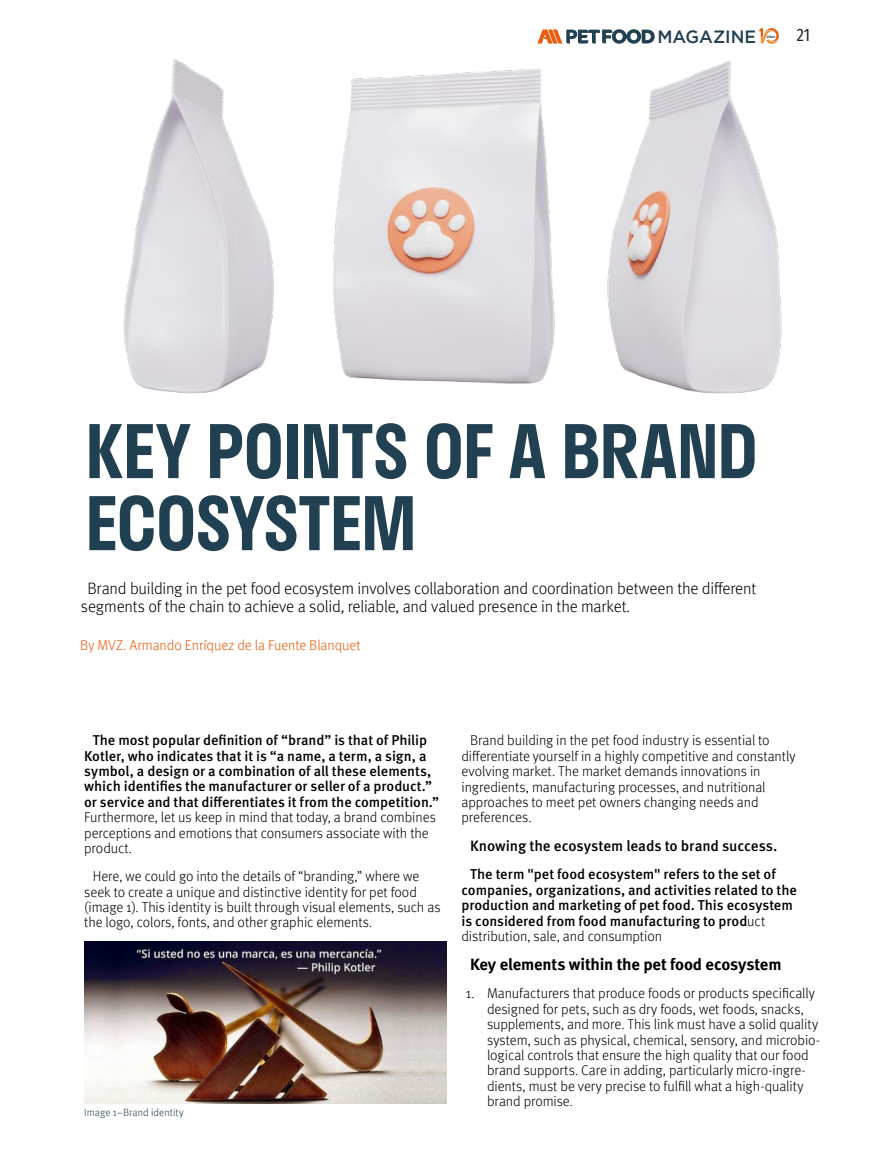
<style>
.page{position:relative;width:872px;height:1170px;background:#fff}
.page>*{position:absolute;margin:0;border:0;box-sizing:border-box;transform-origin:0 0}
.t1{font:600 72px/72px "Stratos";letter-spacing:-.01em;color:#214051}
.t2{font:18px "Fira Sans Compressed";color:#231e1e}
.t3{font:500 17.7px "Gotham";color:#214051}
.t4{font:300 16.5px/18px "Meta Pro";letter-spacing:-.015em;color:#000}
.t5{font:700 16.5px "Meta Pro";letter-spacing:-.01em;color:#000}
.t6{font:500 15px "Meta Pro";letter-spacing:-.005em;color:#000}
.t7{font:300 14.25px/15.5px "Meta Pro";letter-spacing:-.005em;color:#000}
.t8{font:500 14.25px/15.5px "Meta Pro";letter-spacing:-.005em;color:#000}
.t9{font:300 14.25px "Meta Pro";letter-spacing:-.005em;color:#ea5b0b}
.t10{font:300 10.5px "Meta Pro";letter-spacing:.005em;color:#214051}
.t11{font:italic 600 3.75px "Fira Sans";color:#214051}
.s1{font-weight:300}
</style>
<div class="page">
<svg style="left:758px;top:28px;width:21px;height:16px"></svg>
<svg style="left:537px;top:29px;width:117px;height:15px"></svg>
<img style="left:123px;top:58px;width:659px;height:336px">
<img style="left:84px;top:941px;width:362px;height:162px">
<p class="t3" style="left:657px;top:26px;width:100px">MAGAZINE</p>
<p class="t11" style="left:767px;top:33px;width:10px">Años</p>
<p class="t2" style="left:797px;top:21px;width:15px">21</p>
<h1 class="t1" style="left:85px;top:413px;width:674px">KEY POINTS OF A BRAND<br>ECOSYSTEM</h1>
<p class="t4" style="left:81px;top:578px;width:676px;text-indent:6px">Brand building in the pet food ecosystem involves collaboration and coordination between the different segments of the chain to achieve a solid, reliable, and valued presence in the market.</p>
<p class="t9" style="left:80px;top:635px;width:282px">By MVZ. Armando Enríquez de la Fuente Blanquet</p>
<p class="t8" style="left:84px;top:731px;width:356px;text-indent:9px">The most popular definition of “brand” is that of Philip Kotler, who indicates that it is “a name, a term, a sign, a symbol, a design or a combination of all these elements, which identifies the manufacturer or seller of a product.” or service and that differentiates it from the competition.”</p>
<p class="t7" style="left:84px;top:808px;width:353px">Furthermore, let us keep in mind that today, a brand combines perceptions and emotions that consumers associate with the product.</p>
<p class="t7" style="left:84px;top:867px;width:358px;text-indent:9px">Here, we could go into the details of “branding,” where we seek to create a unique and distinctive identity for pet food (image 1). This identity is built through visual elements, such as the logo, colors, fonts, and other graphic elements.</p>
<p class="t10" style="left:84px;top:1104px;width:101px">Image 1–Brand identity</p>
<p class="t7" style="left:461px;top:732px;width:335px;text-indent:9px">Brand building in the pet food industry is essential to differentiate yourself in a highly competitive and constantly evolving market. The market demands innovations in ingredients, manufacturing processes, and nutritional approaches to meet pet owners changing needs and preferences.</p>
<p class="t6" style="left:470px;top:834px;width:309px">Knowing the ecosystem leads to brand success.</p>
<p class="t8" style="left:461px;top:865px;width:337px;text-indent:9px">The term "pet food ecosystem" refers to the set of companies, organizations, and activities related to the production and marketing of pet food. This ecosystem is considered from food manufacturing to prod<span class="s1">uct distribution, sale, and consumption</span></p>
<p class="t5" style="left:470px;top:951px;width:313px">Key elements within the pet food ecosystem</p>
<p class="t7" style="left:487px;top:984px;width:334px;text-indent:-21px">1. Manufacturers that produce foods or products specifically designed for pets, such as dry foods, wet foods, snacks, supplements, and more. This link must have a solid quality system, such as physical, chemical, sensory, and microbio&shy;logical controls that ensure the high quality that our food brand supports. Care in adding, particularly micro-ingre&shy;dients, must be very precise to fulfill what a high-quality brand promise.</p>
</div>
